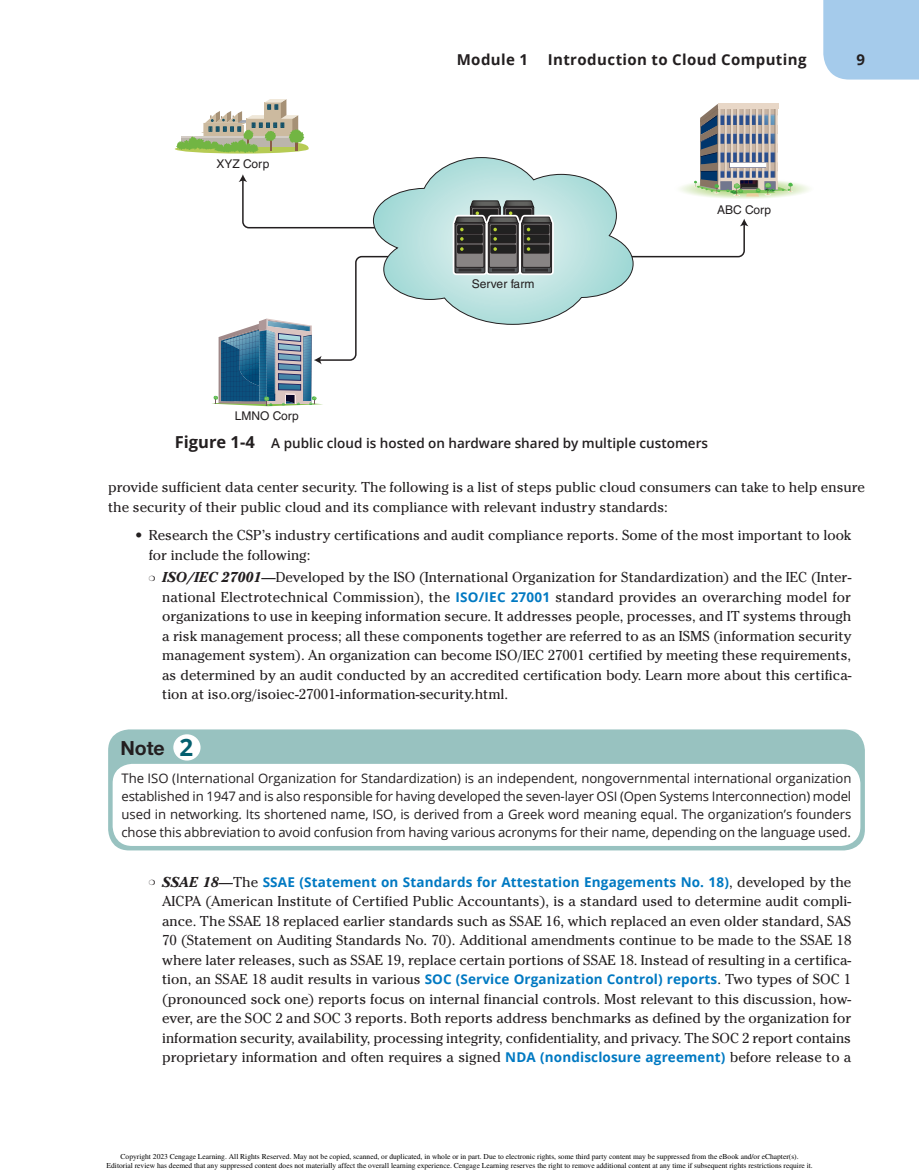
<style>
.page{position:relative;width:919px;height:1175px;background:#fff}
.page>*{position:absolute;margin:0;border:0;box-sizing:border-box;transform-origin:0 0}
.t1{font:700 19.5px "Helvetica Neue LT Std";color:#231f20}
.t2{font:700 15px "Open Sans";letter-spacing:.025em;color:#231f20}
.t3{font:14.25px/19.5px "Cheltenham Std";color:#231f20}
.t4{font:700 13.5px "Open Sans";letter-spacing:.01em;color:#0079c2}
.t5{font:600 13.5px "Open Sans";color:#231f20}
.t6{font:13.2px/18px "Open Sans";letter-spacing:-.01em;color:#231f20;text-align:justify}
.t7{font:12px "Helvetica LT Std";color:#231f20}
.t8{font:7.5px/9.6px "Times";color:#000;text-align:center}
.s1{font-weight:700;font-size:16.5px}
.s2{font-weight:700;font-style:italic}
.s3{font-family:"Open Sans";font-weight:700;font-size:13.5px;color:#0079c2}
.s4{font-family:"Open Sans";font-size:24px;color:#045f6f}
.s5{color:#231f20}
.s6{font-family:"Cheltenham Std";font-style:italic;font-size:14.25px;color:#231f20}
.s7{font-family:"Cheltenham Std";font-weight:400;font-size:14.25px;color:#231f20}
</style>
<div class="page">
<svg style="left:175px;top:99px;width:635px;height:307px"></svg>
<div style="left:108px;top:729px;width:756px;height:121px;background:#98c2c0;border-radius:21px"></div>
<div style="left:113px;top:764px;width:747px;height:82px;background:#fff;border-radius:20px"></div>
<div style="left:173px;top:734px;width:27px;height:26px;background:#fff;border-radius:50%"></div>
<div style="left:823px;top:0;width:95px;height:80px;background:#a5cbeb"></div>
<p class="t7" style="left:216px;top:157px;width:54px">XYZ Corp</p>
<p class="t7" style="left:235px;top:409px;width:66px">LMNO Corp</p>
<p class="t2" style="left:456px;top:49px;width:73px">Module 1</p>
<p class="t2" style="left:547px;top:49px;width:260px">Introduction to Cloud Computing</p>
<p class="t2" style="left:855px;top:49px;width:10px">9</p>
<p class="t7" style="left:471px;top:277px;width:64px">Server farm</p>
<p class="t7" style="left:716px;top:203px;width:56px">ABC Corp</p>
<p class="t5" style="left:175px;top:435px;width:534px"><span class="s1">Figure 1-4</span> A public cloud is hosted on hardware shared by multiple customers</p>
<p class="t3" style="left:108px;top:477px;width:757px">provide sufficient data center security. The following is a list of steps public cloud consumers can take to help ensure the security of their public cloud and its compliance with relevant industry standards:</p>
<p class="t3" style="left:149px;top:525px;width:703px;text-indent:-13px">• Research the CSP’s industry certifications and audit compliance reports. Some of the most important to look for include the following:</p>
<p class="t3" style="left:162px;top:567px;width:690px;text-align:justify;text-indent:-14px">❍ <span class="s2">ISO/IEC 27001</span>—Developed by the ISO (International Organization for Standardization) and the IEC (Inter&shy;national Electrotechnical Commission), the <span class="s3">ISO/IEC 27001</span> standard provides an overarching model for organizations to use in keeping information secure. It addresses people, processes, and IT systems through a risk management process; all these components together are referred to as an ISMS (information security management system). An organization can become ISO/IEC 27001 certified by meeting these requirements, as determined by an audit conducted by an accredited certification body. Learn more about this certifica&shy;tion at iso.org/isoiec-27001-information-security.html.</p>
<p class="t1" style="left:120px;top:735px;width:74px">Note <span class="s4">2</span></p>
<p class="t6" style="left:121px;top:769px;width:731px">The ISO (International Organization for Standardization) is an independent, nongovernmental international organization established in 1947 and is also responsible for having developed the seven-layer OSI (Open Systems Interconnection) model used in networking. Its shortened name, ISO, is derived from a Greek word meaning equal. The organization’s founders chose this abbreviation to avoid confusion from having various acronyms for their name, depending on the language used.</p>
<p class="t4" style="left:149px;top:872px;width:703px"><span class="s5">❍</span> <span class="s6">SSAE 18</span><span class="s7">—The</span> SSAE (Statement on Standards for Attestation Engagements No. 18)<span class="s7">, developed by the</span></p>
<p class="t3" style="left:162px;top:891px;width:690px;text-align:justify">AICPA (American Institute of Certified Public Accountants), is a standard used to determine audit compli&shy;ance. The SSAE 18 replaced earlier standards such as SSAE 16, which replaced an even older standard, SAS 70 (Statement on Auditing Standards No. 70). Additional amendments continue to be made to the SSAE 18 where later releases, such as SSAE 19, replace certain portions of SSAE 18. Instead of resulting in a certifica&shy;tion, an SSAE 18 audit results in various <span class="s3">SOC (Service Organization Control) reports</span>. Two types of SOC 1 (pronounced sock one) reports focus on internal financial controls. Most relevant to this discussion, how&shy;ever, are the SOC 2 and SOC 3 reports. Both reports address benchmarks as defined by the organization for information security, availability, processing integrity, confidentiality, and privacy. The SOC 2 report contains proprietary information and often requires a signed <span class="s3">NDA (nondisclosure agreement)</span> before release to a</p>
<p class="t8" style="left:107px;top:1151px;width:707px">Copyright 2023 Cengage Learning. All Rights Reserved. May not be copied, scanned, or duplicated, in whole or in part. Due to electronic rights, some third party content may be suppressed from the eBook and/or eChapter(s).<br>Editorial review has deemed that any suppressed content does not materially affect the overall learning experience. Cengage Learning reserves the right to remove additional content at any time if subsequent rights restrictions require it.</p>
</div>
